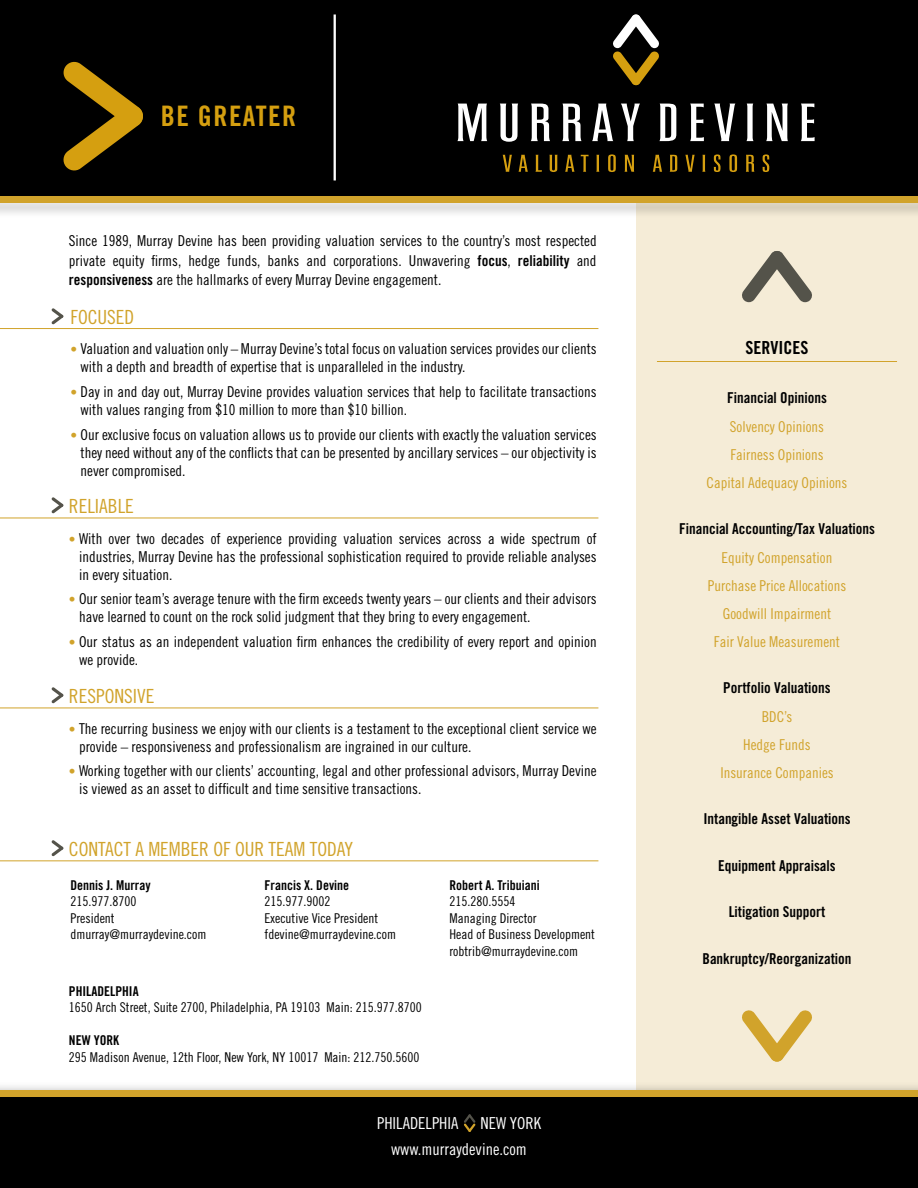
<style>
.page{position:relative;width:918px;height:1188px;background:#fff}
.page>*{position:absolute;margin:0;border:0;box-sizing:border-box;transform-origin:0 0}
.t1{font:28.2px "Trade Gothic Bold Cond Twenty";letter-spacing:.05em;color:#d59f10}
.t2{font:19.5px "Trade Gothic Cond Eighteen";color:#d1a32b}
.t3{font:18px "Trade Gothic Bold Cond Twenty";color:#000}
.t4{font:16.5px/26.5px "Trade Gothic Cond Eighteen";color:#fff}
.t5{font:15px/18px "Trade Gothic Cond Eighteen";color:#000}
.t6{font:15px/28.2px "Trade Gothic Cond Eighteen";color:#d1a32b;text-align:center}
.t7{font:15px "Trade Gothic Bold Cond Twenty";color:#000}
.t8{font:13.5px/16.5px "Trade Gothic Cond Eighteen";color:#000}
.t9{font:13.5px "Trade Gothic Bold Cond Twenty";color:#000}
.s1{font-family:"Trade Gothic Bold Cond Twenty"}
.s2{font-size:13.5px;color:#d1a32b}
</style>
<div class="page">
<div style="left:0;top:0;width:918px;height:200px;background:#000"></div>
<div style="left:636px;top:203px;width:282px;height:887px;background:#f5ecd7"></div>
<div style="left:0;top:1081px;width:918px;height:107px;background:#000;opacity:.2"></div>
<div style="left:0;top:1096px;width:918px;height:92px;background:#000"></div>
<div style="left:0;top:1088px;width:918px;height:24px;background:#000"></div>
<div style="left:0;top:1090px;width:918px;height:6px;background:#d1a32b"></div>
<svg style="left:464px;top:1114px;width:12px;height:18px"></svg>
<svg style="left:742px;top:251px;width:70px;height:51px"></svg>
<svg style="left:742px;top:1010px;width:70px;height:52px"></svg>
<hr style="left:657px;top:361px;width:240px;height:1px;background:#d1a32b">
<svg style="left:51px;top:308px;width:12px;height:16px"></svg>
<hr style="left:0;top:328px;width:598px;height:1px;background:#d1a32b">
<svg style="left:51px;top:497px;width:12px;height:16px"></svg>
<svg style="left:51px;top:687px;width:12px;height:16px"></svg>
<hr style="left:0;top:518px;width:598px;height:1px;background:#d1a32b">
<hr style="left:0;top:708px;width:598px;height:1px;background:#d1a32b">
<svg style="left:51px;top:840px;width:12px;height:16px"></svg>
<hr style="left:0;top:861px;width:598px;height:1px;background:#d1a32b">
<div style="left:0;top:195px;width:918px;height:24px;background:#000;opacity:.2"></div>
<div style="left:0;top:197px;width:918px;height:6px;background:#d1a32b"></div>
<svg style="left:457px;top:104px;width:30px;height:37px"></svg>
<svg style="left:500px;top:104px;width:18px;height:38px"></svg>
<svg style="left:531px;top:104px;width:19px;height:37px"></svg>
<svg style="left:562px;top:104px;width:19px;height:37px"></svg>
<svg style="left:592px;top:104px;width:21px;height:37px"></svg>
<svg style="left:621px;top:104px;width:19px;height:37px"></svg>
<svg style="left:659px;top:104px;width:17px;height:37px"></svg>
<svg style="left:690px;top:104px;width:14px;height:37px"></svg>
<svg style="left:714px;top:104px;width:21px;height:37px"></svg>
<svg style="left:746px;top:104px;width:8px;height:37px"></svg>
<svg style="left:766px;top:104px;width:22px;height:37px"></svg>
<svg style="left:801px;top:104px;width:14px;height:37px"></svg>
<svg style="left:503px;top:155px;width:9px;height:17px"></svg>
<svg style="left:518px;top:155px;width:10px;height:17px"></svg>
<svg style="left:535px;top:155px;width:7px;height:17px"></svg>
<svg style="left:549px;top:155px;width:9px;height:17px"></svg>
<svg style="left:565px;top:155px;width:10px;height:17px"></svg>
<svg style="left:581px;top:155px;width:8px;height:17px"></svg>
<svg style="left:596px;top:155px;width:3px;height:17px"></svg>
<svg style="left:608px;top:154px;width:8px;height:18px"></svg>
<svg style="left:624px;top:155px;width:10px;height:17px"></svg>
<svg style="left:653px;top:155px;width:9px;height:17px"></svg>
<svg style="left:670px;top:155px;width:7px;height:17px"></svg>
<svg style="left:685px;top:155px;width:10px;height:17px"></svg>
<svg style="left:702px;top:155px;width:3px;height:17px"></svg>
<svg style="left:714px;top:154px;width:7px;height:18px"></svg>
<svg style="left:729px;top:154px;width:8px;height:18px"></svg>
<svg style="left:746px;top:155px;width:8px;height:17px"></svg>
<svg style="left:763px;top:154px;width:6px;height:18px"></svg>
<svg style="left:613px;top:14px;width:46px;height:71px"></svg>
<hr style="left:334px;top:14px;width:2px;height:166px;background:#fff">
<svg style="left:63px;top:61px;width:80px;height:110px"></svg>
<h1 class="t1" style="left:161px;top:99px;width:137px">BE GREATER</h1>
<p class="t5" style="left:69px;top:231px;width:529px;line-height:19.5px;text-align:justify">Since 1989, Murray Devine has been providing valuation services to the country’s most respected private equity firms, hedge funds, banks and corporations. Unwavering <span class="s1">focus</span>, <span class="s1">reliability</span> and <span class="s1">responsiveness</span> are the hallmarks of every Murray Devine engagement.</p>
<h2 class="t2" style="left:70px;top:305px;width:65px">FOCUSED</h2>
<p class="t5" style="left:81px;top:340px;width:518px;text-indent:-10px"><span class="s2">•</span> Valuation and valuation only – Murray Devine’s total focus on valuation services provides our clients with a depth and breadth of expertise that is unparalleled in the industry.</p>
<p class="t5" style="left:81px;top:382px;width:518px;text-indent:-10px"><span class="s2">•</span> Day in and day out, Murray Devine provides valuation services that help to facilitate transactions with values ranging from $10 million to more than $10 billion.</p>
<p class="t5" style="left:81px;top:425px;width:518px;text-align:justify;text-indent:-10px"><span class="s2">•</span> Our exclusive focus on valuation allows us to provide our clients with exactly the valuation services they need without any of the conflicts that can be presented by ancillary services – our objectivity is never compromised.</p>
<h2 class="t2" style="left:69px;top:495px;width:66px">RELIABLE</h2>
<p class="t5" style="left:79px;top:529px;width:519px;text-align:justify;text-indent:-10px"><span class="s2">•</span> With over two decades of experience providing valuation services across a wide spectrum of industries, Murray Devine has the professional sophistication required to provide reliable analyses in every situation.</p>
<p class="t5" style="left:79px;top:590px;width:519px;text-indent:-10px"><span class="s2">•</span> Our senior team’s average tenure with the firm exceeds twenty years – our clients and their advisors have learned to count on the rock solid judgment that they bring to every engagement.</p>
<p class="t5" style="left:79px;top:633px;width:519px;text-indent:-10px"><span class="s2">•</span> Our status as an independent valuation firm enhances the credibility of every report and opinion we provide.</p>
<h2 class="t2" style="left:69px;top:684px;width:87px">RESPONSIVE</h2>
<p class="t5" style="left:79px;top:719px;width:519px;text-indent:-10px"><span class="s2">•</span> The recurring business we enjoy with our clients is a testament to the exceptional client service we provide – responsiveness and professionalism are ingrained in our culture.</p>
<p class="t5" style="left:79px;top:762px;width:519px;text-indent:-10px"><span class="s2">•</span> Working together with our clients’ accounting, legal and other professional advisors, Murray Devine is viewed as an asset to difficult and time sensitive transactions.</p>
<h2 class="t2" style="left:69px;top:837px;width:286px">CONTACT A MEMBER OF OUR TEAM TODAY</h2>
<p class="t9" style="left:70px;top:877px;width:82px">Dennis J. Murray</p>
<p class="t8" style="left:70px;top:893px;width:138px">215.977.8700<br>President dmurray@murraydevine.com</p>
<p class="t9" style="left:265px;top:877px;width:86px">Francis X. Devine</p>
<p class="t8" style="left:265px;top:893px;width:133px">215.977.9002<br>Executive Vice President fdevine@murraydevine.com</p>
<p class="t9" style="left:69px;top:983px;width:71px">PHILADELPHIA</p>
<p class="t8" style="left:69px;top:999px;width:354px">1650 Arch Street, Suite 2700, Philadelphia, PA 19103 Main: 215.977.8700</p>
<p class="t9" style="left:69px;top:1032px;width:52px">NEW YORK</p>
<p class="t8" style="left:69px;top:1048px;width:352px">295 Madison Avenue, 12th Floor, New York, NY 10017 Main: 212.750.5600</p>
<p class="t9" style="left:450px;top:877px;width:92px">Robert A. Tribuiani</p>
<p class="t8" style="left:450px;top:893px;width:147px">215.280.5554<br>Managing Director<br>Head of Business Development robtrib@murraydevine.com</p>
<p class="t4" style="left:391px;top:1109px;width:151px;text-indent:90px">NEW YORK www.murraydevine.com</p>
<p class="t4" style="left:377px;top:1109px;width:83px">PHILADELPHIA</p>
<p class="t3" style="left:746px;top:337px;width:64px">SERVICES</p>
<p class="t7" style="left:727px;top:389px;width:101px">Financial Opinions</p>
<p class="t6" style="left:707px;top:412px;width:142px">Solvency Opinions<br>Fairness Opinions<br>Capital Adequacy Opinions</p>
<p class="t7" style="left:679px;top:520px;width:197px">Financial Accounting/Tax Valuations</p>
<p class="t6" style="left:708px;top:543px;width:140px">Equity Compensation<br>Purchase Price Allocations<br>Goodwill Impairment<br>Fair Value Measurement</p>
<p class="t7" style="left:723px;top:679px;width:109px">Portfolio Valuations</p>
<p class="t6" style="left:720px;top:702px;width:115px">BDC’s<br>Hedge Funds<br>Insurance Companies</p>
<p class="t7" style="left:703px;top:810px;width:149px">Intangible Asset Valuations</p>
<p class="t7" style="left:718px;top:856px;width:119px">Equipment Appraisals</p>
<p class="t7" style="left:729px;top:903px;width:98px">Litigation Support</p>
<p class="t7" style="left:703px;top:949px;width:151px">Bankruptcy/Reorganization</p>
</div>
